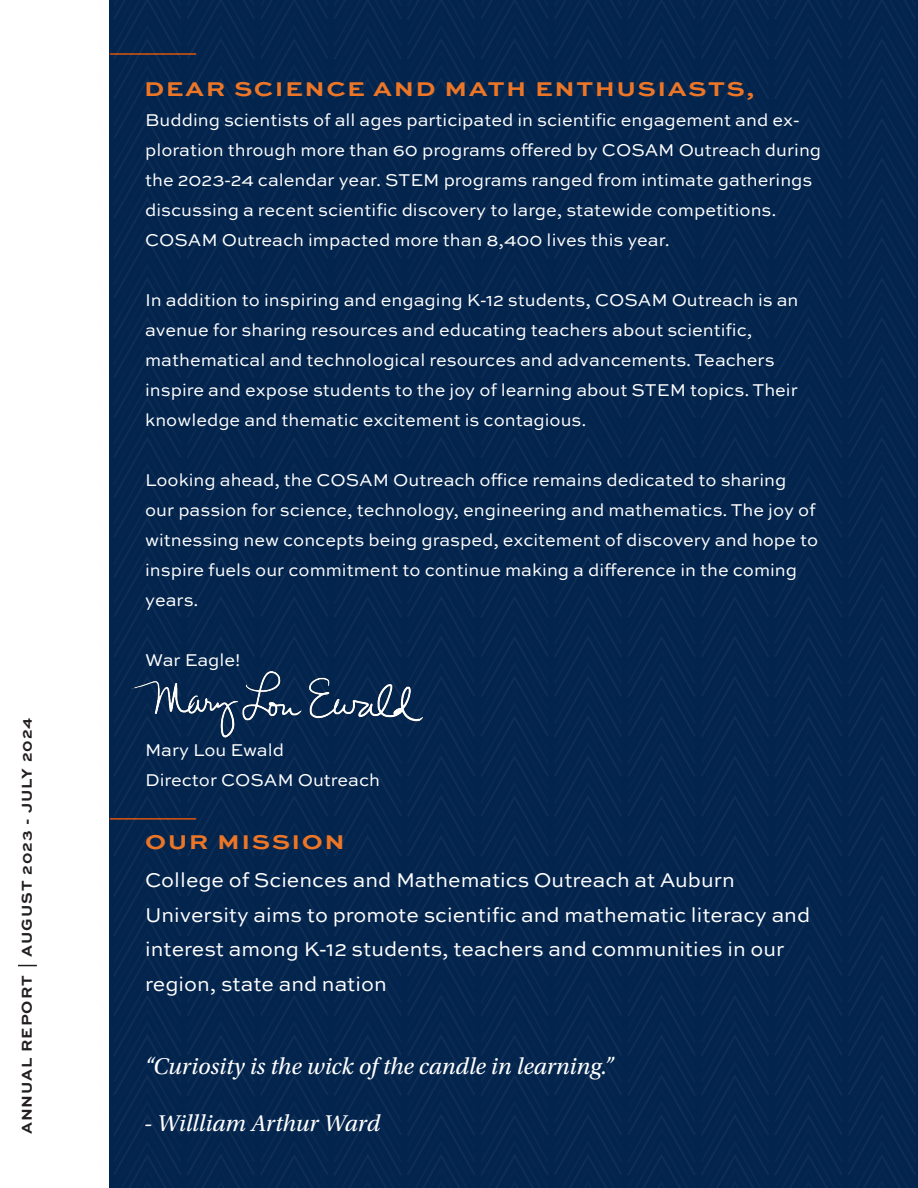
<style>
.page{position:relative;width:918px;height:1188px;background:#fff}
.page>*{position:absolute;margin:0;border:0;box-sizing:border-box;transform-origin:0 0}
.t1{font:italic 24px "Utopia Std";color:#fff}
.t2{font:21px/34.5px "Sweet Sans Pro";color:#fff}
.t3{font:700 21px "Sweet Sans Pro";letter-spacing:.06em;color:#ed7626;scale:1.2 1}
.t4{font:18px/30px "Sweet Sans Pro";color:#fff}
.t5{font:700 15px "Sweet Sans Pro";letter-spacing:.06em;color:#231f20;scale:1.06 1}
</style>
<div class="page">
<svg style="left:18px;top:965px;width:19px;height:1px"></svg>
<img style="left:109px;top:0;width:809px;height:1188px">
<img style="left:132px;top:672px;width:306px;height:69px">
<p class="t5" style="left:15px;top:957px;width:227px;rotate:-90deg">AUGUST 2023 - JULY 2024</p>
<p class="t5" style="left:15px;top:1134px;width:151px;rotate:-90deg">ANNUAL REPORT</p>
<p class="t3" style="left:144px;top:73px;width:510px">DEAR SCIENCE AND MATH ENTHUSIASTS,</p>
<p class="t4" style="left:145px;top:104px;width:678px">Budding scientists of all ages participated in scientific engagement and ex&shy;ploration through more than 60 programs offered by COSAM Outreach during the 2023-24 calendar year. STEM programs ranged from intimate gatherings</p>
<p class="t4" style="left:145px;top:194px;width:633px">discussing a recent scientific discovery to large, statewide competitions.<br>COSAM Outreach impacted more than 8,400 lives this year.</p>
<p class="t4" style="left:145px;top:284px;width:655px">In addition to inspiring and engaging K-12 students, COSAM Outreach is an avenue for sharing resources and educating teachers about scientific,</p>
<p class="t4" style="left:145px;top:344px;width:631px">mathematical and technological resources and advancements. Teachers</p>
<p class="t4" style="left:145px;top:374px;width:654px">inspire and expose students to the joy of learning about STEM topics. Their knowledge and thematic excitement is contagious.</p>
<p class="t4" style="left:145px;top:464px;width:674px">Looking ahead, the COSAM Outreach office remains dedicated to sharing our passion for science, technology, engineering and mathematics. The joy of witnessing new concepts being grasped, excitement of discovery and hope to inspire fuels our commitment to continue making a difference in the coming years.</p>
<p class="t4" style="left:145px;top:644px;width:97px">War Eagle!</p>
<p class="t4" style="left:145px;top:734px;width:236px">Mary Lou Ewald<br>Director COSAM Outreach</p>
<p class="t3" style="left:145px;top:826px;width:168px">OUR MISSION</p>
<p class="t2" style="left:145px;top:862px;width:591px">College of Sciences and Mathematics Outreach at Auburn</p>
<p class="t2" style="left:145px;top:896px;width:666px">University aims to promote scientific and mathematic literacy and interest among K-12 students, teachers and communities in our</p>
<p class="t2" style="left:145px;top:965px;width:243px">region, state and nation</p>
<p class="t1" style="left:144px;top:1053px;width:471px">“Curiosity is the wick of the candle in learning.”</p>
<p class="t1" style="left:144px;top:1111px;width:238px">- Willliam Arthur Ward</p>
</div>
